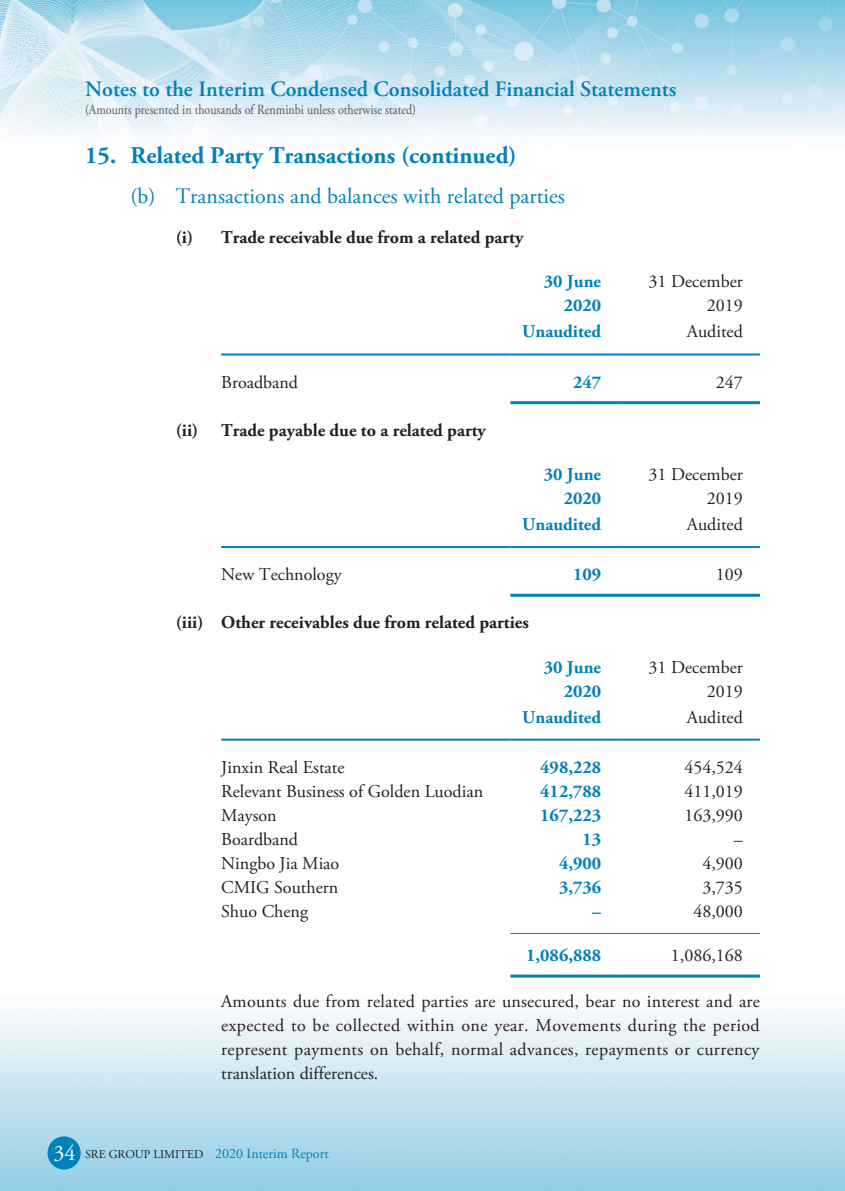
<style>
.page{position:relative;width:845px;height:1191px;background:#fff}
.page>*{position:absolute;margin:0;border:0;box-sizing:border-box;transform-origin:0 0}
.t1{font:700 24px "Adobe Garamond Pro";color:#0081bb}
.t2{font:600 22px "Adobe Garamond Pro";color:#0081bb}
.t3{font:22px "Adobe Garamond Pro";color:#0081bb}
.t4{font:18px/24px "Adobe Garamond Pro";color:#231f20;text-align:right}
.t5{font:700 18px "Adobe Garamond Pro";color:#231f20}
.t6{font:700 18px/24px "Adobe Garamond Pro";color:#0081bb;text-align:right}
.t7{font:14px "Adobe Garamond Pro";color:#57585a;scale:.86 1}
.t8{font:14px "Adobe Garamond Pro";color:#0081bb}
.s1{font-size:22px;color:#fff}
.s2{font-size:12px;color:#231f20}
</style>
<div class="page">
<img style="left:0;top:0;width:845px;height:1191px">
<div style="left:47px;top:1136px;width:34px;height:33px;background:#0081bb;border-radius:50%"></div>
<hr style="left:221px;top:353px;width:289px;height:2px;background:#0081bb">
<hr style="left:510px;top:353px;width:108px;height:2px;background:#0081bb">
<hr style="left:618px;top:353px;width:142px;height:2px;background:#0081bb">
<hr style="left:510px;top:401px;width:108px;height:3px;background:#0081bb">
<hr style="left:618px;top:401px;width:142px;height:3px;background:#0081bb">
<hr style="left:221px;top:546px;width:289px;height:2px;background:#0081bb">
<hr style="left:510px;top:546px;width:108px;height:2px;background:#0081bb">
<hr style="left:618px;top:546px;width:142px;height:2px;background:#0081bb">
<hr style="left:510px;top:594px;width:108px;height:3px;background:#0081bb">
<hr style="left:618px;top:594px;width:142px;height:3px;background:#0081bb">
<hr style="left:221px;top:738px;width:289px;height:2px;background:#0081bb">
<hr style="left:510px;top:738px;width:108px;height:2px;background:#0081bb">
<hr style="left:618px;top:738px;width:142px;height:2px;background:#0081bb">
<hr style="left:510px;top:933px;width:108px;height:1px;background:#0081bb">
<hr style="left:618px;top:933px;width:142px;height:1px;background:#0081bb">
<hr style="left:510px;top:974px;width:108px;height:3px;background:#0081bb">
<hr style="left:618px;top:974px;width:142px;height:3px;background:#0081bb">
<p class="t2" style="left:85px;top:77px;width:593px">Notes to the Interim Condensed Consolidated Financial Statements</p>
<p class="t7" style="left:85px;top:101px;width:386px">(Amounts presented in thousands of Renminbi unless otherwise stated)</p>
<h1 class="t1" style="left:85px;top:142px;width:433px">15. Related Party Transactions (continued)</h1>
<p class="t3" style="left:130px;top:183px;width:436px">(b) Transactions and balances with related parties</p>
<p class="t5" style="left:176px;top:227px;width:349px">(i) Trade receivable due from a related party</p>
<p class="t6" style="left:544px;top:270px;width:59px">30 June<br>2020</p>
<p class="t4" style="left:648px;top:270px;width:96px">31 December<br>2019</p>
<p class="t6" style="left:522px;top:320px;width:80px">Unaudited</p>
<p class="t4" style="left:687px;top:320px;width:58px">Audited</p>
<p class="t4" style="left:221px;top:370px;width:78px">Broadband</p>
<p class="t6" style="left:573px;top:370px;width:30px">247</p>
<p class="t4" style="left:716px;top:370px;width:28px">247</p>
<p class="t5" style="left:176px;top:419px;width:24px">(ii)</p>
<p class="t5" style="left:221px;top:419px;width:266px">Trade payable due to a related party</p>
<p class="t6" style="left:544px;top:462px;width:59px">30 June<br>2020</p>
<p class="t4" style="left:648px;top:463px;width:96px">31 December<br>2019</p>
<p class="t6" style="left:522px;top:512px;width:80px">Unaudited</p>
<p class="t4" style="left:687px;top:513px;width:58px">Audited</p>
<p class="t4" style="left:221px;top:563px;width:122px">New Technology</p>
<p class="t6" style="left:573px;top:563px;width:30px">109</p>
<p class="t4" style="left:716px;top:563px;width:28px">109</p>
<p class="t5" style="left:176px;top:612px;width:354px">(iii) Other receivables due from related parties</p>
<p class="t6" style="left:544px;top:655px;width:59px">30 June<br>2020</p>
<p class="t4" style="left:648px;top:655px;width:96px">31 December<br>2019</p>
<p class="t6" style="left:522px;top:705px;width:80px">Unaudited</p>
<p class="t4" style="left:687px;top:705px;width:58px">Audited</p>
<p class="t4" style="left:221px;top:756px;width:125px">Jinxin Real Estate</p>
<p class="t6" style="left:540px;top:755px;width:62px">498,228</p>
<p class="t4" style="left:684px;top:756px;width:60px">454,524</p>
<p class="t4" style="left:221px;top:780px;width:263px">Relevant Business of Golden Luodian</p>
<p class="t6" style="left:540px;top:779px;width:62px">412,788</p>
<p class="t4" style="left:684px;top:780px;width:60px">411,019</p>
<p class="t4" style="left:221px;top:803px;width:57px">Mayson</p>
<p class="t6" style="left:540px;top:803px;width:62px">167,223</p>
<p class="t4" style="left:684px;top:803px;width:60px">163,990</p>
<p class="t4" style="left:221px;top:827px;width:78px">Boardband</p>
<p class="t6" style="left:582px;top:827px;width:20px">13</p>
<p class="t4" style="left:734px;top:827px;width:10px">–</p>
<p class="t4" style="left:221px;top:851px;width:120px">Ningbo Jia Miao</p>
<p class="t6" style="left:559px;top:851px;width:44px">4,900</p>
<p class="t4" style="left:702px;top:851px;width:42px">4,900</p>
<p class="t4" style="left:221px;top:875px;width:119px">CMIG Southern</p>
<p class="t6" style="left:559px;top:875px;width:44px">3,736</p>
<p class="t4" style="left:702px;top:875px;width:42px">3,735</p>
<p class="t4" style="left:221px;top:899px;width:88px">Shuo Cheng</p>
<p class="t6" style="left:592px;top:899px;width:10px">–</p>
<p class="t4" style="left:693px;top:899px;width:51px">48,000</p>
<p class="t6" style="left:526px;top:943px;width:76px">1,086,888</p>
<p class="t4" style="left:671px;top:944px;width:73px">1,086,168</p>
<p class="t4" style="left:221px;top:990px;width:540px;text-align:justify">Amounts due from related parties are unsecured, bear no interest and are expected to be collected within one year. Movements during the period represent payments on behalf, normal advances, repayments or currency translation differences.</p>
<p class="t8" style="left:54px;top:1144px;width:276px"><span class="s1">34</span> <span class="s2">SRE GROUP LIMITED</span> 2020 Interim Report</p>
</div>
